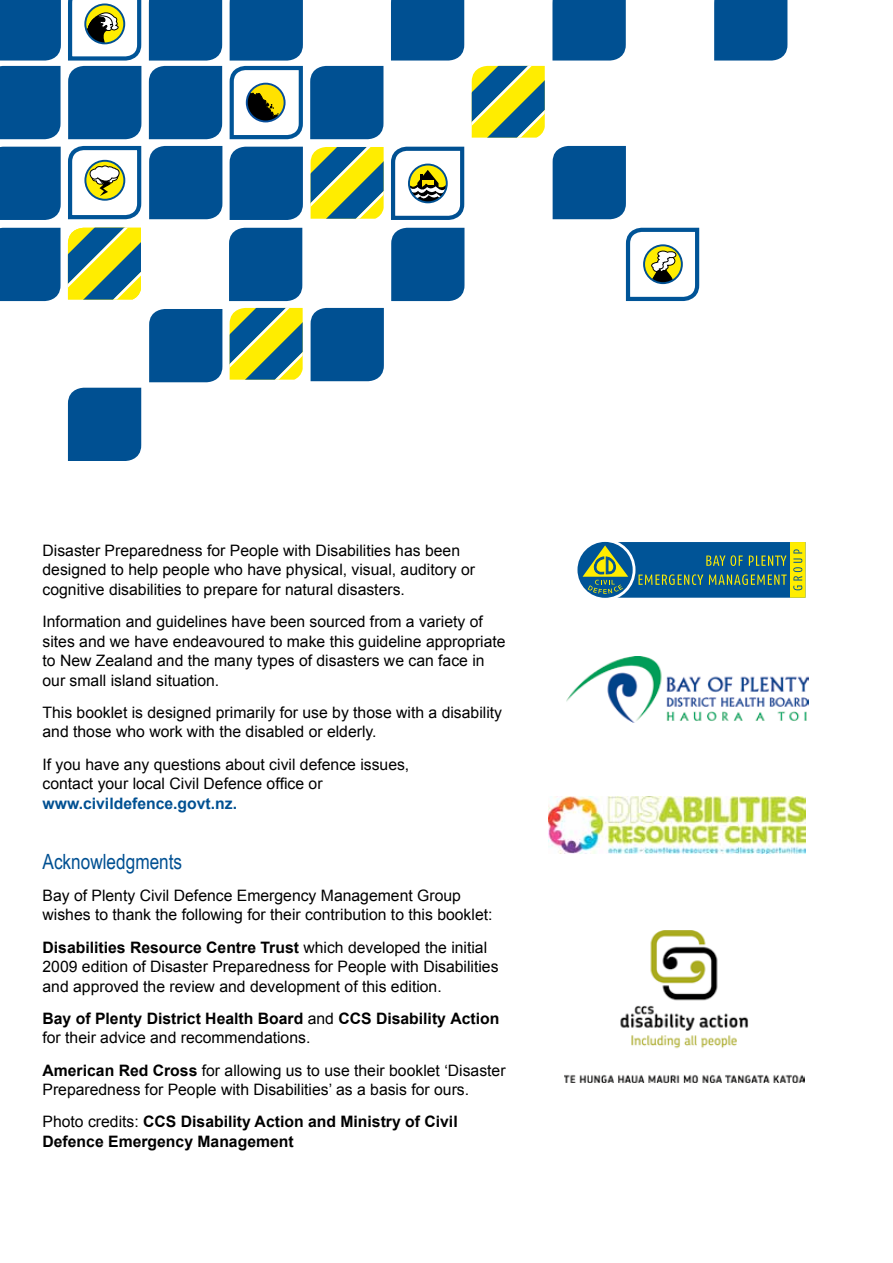
<style>
.page{position:relative;width:893px;height:1263px;background:#fff}
.page>*{position:absolute;margin:0;border:0;box-sizing:border-box;transform-origin:0 0}
.t1{font:21px "Arial Narrow";color:#005092}
.t2{font:15.75px/19.5px "Arial";color:#000}
.t3{font:700 15.75px/19.5px "Arial";color:#000}
.t4{font:700 15.75px "Arial";color:#005092}
.s1{font-weight:700}
.s2{font-weight:400}
</style>
<div class="page">
<div style="left:149px;top:146px;width:73px;height:73px;background:#005092"></div>
<div style="left:552px;top:0;width:74px;height:61px;background:#005092"></div>
<div style="left:0;top:228px;width:61px;height:73px;background:#005092"></div>
<div style="left:714px;top:0;width:73px;height:61px;background:#005092"></div>
<div style="left:553px;top:146px;width:73px;height:73px;background:#005092"></div>
<div style="left:149px;top:0;width:73px;height:139px;background:#005092"></div>
<div style="left:149px;top:309px;width:73px;height:73px;background:#005092"></div>
<div style="left:68px;top:388px;width:73px;height:73px;background:#005092"></div>
<div style="left:229px;top:228px;width:73px;height:73px;background:#005092"></div>
<div style="left:311px;top:308px;width:73px;height:73px;background:#005092"></div>
<div style="left:391px;top:228px;width:73px;height:73px;background:#005092"></div>
<img style="left:564px;top:931px;width:241px;height:151px">
<img style="left:549px;top:796px;width:257px;height:58px">
<svg style="left:577px;top:541px;width:228px;height:57px;background:#3a7886"></svg>
<svg style="left:0;top:0;width:142px;height:220px"></svg>
<div style="left:84px;top:3px;width:41px;height:41px;border:2px solid #005092;border-radius:50%"></div>
<svg style="left:625px;top:227px;width:75px;height:74px"></svg>
<div style="left:643px;top:244px;width:40px;height:40px;border:2px solid #005092;border-radius:50%"></div>
<svg style="left:230px;top:308px;width:73px;height:72px;background:#87a65a"></svg>
<svg style="left:229px;top:0;width:236px;height:220px"></svg>
<svg style="left:472px;top:66px;width:73px;height:72px;background:#87a65a"></svg>
<svg style="left:68px;top:228px;width:73px;height:71px;background:#86a559"></svg>
<img style="left:567px;top:656px;width:241px;height:67px">
<p class="t2" style="left:43px;top:540px;width:434px">Disaster Preparedness for People with Disabilities has been designed to help people who have physical, visual, auditory or cognitive disabilities to prepare for natural disasters.</p>
<p class="t2" style="left:43px;top:612px;width:465px">Information and guidelines have been sourced from a variety of sites and we have endeavoured to make this guideline appropriate to New Zealand and the many types of disasters we can face in our small island situation.</p>
<p class="t2" style="left:43px;top:702px;width:461px">This booklet is designed primarily for use by those with a disability and those who work with the disabled or elderly.</p>
<p class="t2" style="left:43px;top:754px;width:368px">If you have any questions about civil defence issues, contact your local Civil Defence office or</p>
<p class="t4" style="left:43px;top:792px;width:196px">www.civildefence.govt.nz.</p>
<h1 class="t1" style="left:43px;top:846px;width:141px">Acknowledgments</h1>
<p class="t2" style="left:43px;top:885px;width:451px">Bay of Plenty Civil Defence Emergency Management Group wishes to thank the following for their contribution to this booklet:</p>
<p class="t2" style="left:43px;top:937px;width:458px"><span class="s1">Disabilities Resource Centre Trust</span> which developed the initial<br>2009 edition of Disaster Preparedness for People with Disabilities and approved the review and development of this edition.</p>
<p class="t3" style="left:43px;top:1009px;width:458px">Bay of Plenty District Health Board <span class="s2">and</span> CCS Disability Action <span class="s2">for their advice and recommendations.</span></p>
<p class="t2" style="left:43px;top:1060px;width:465px"><span class="s1">American Red Cross</span> for allowing us to use their booklet ‘Disaster<br>Preparedness for People with Disabilities’ as a basis for ours.</p>
<p class="t3" style="left:43px;top:1112px;width:417px"><span class="s2">Photo credits:</span> CCS Disability Action and Ministry of Civil<br>Defence Emergency Management</p>
</div>
